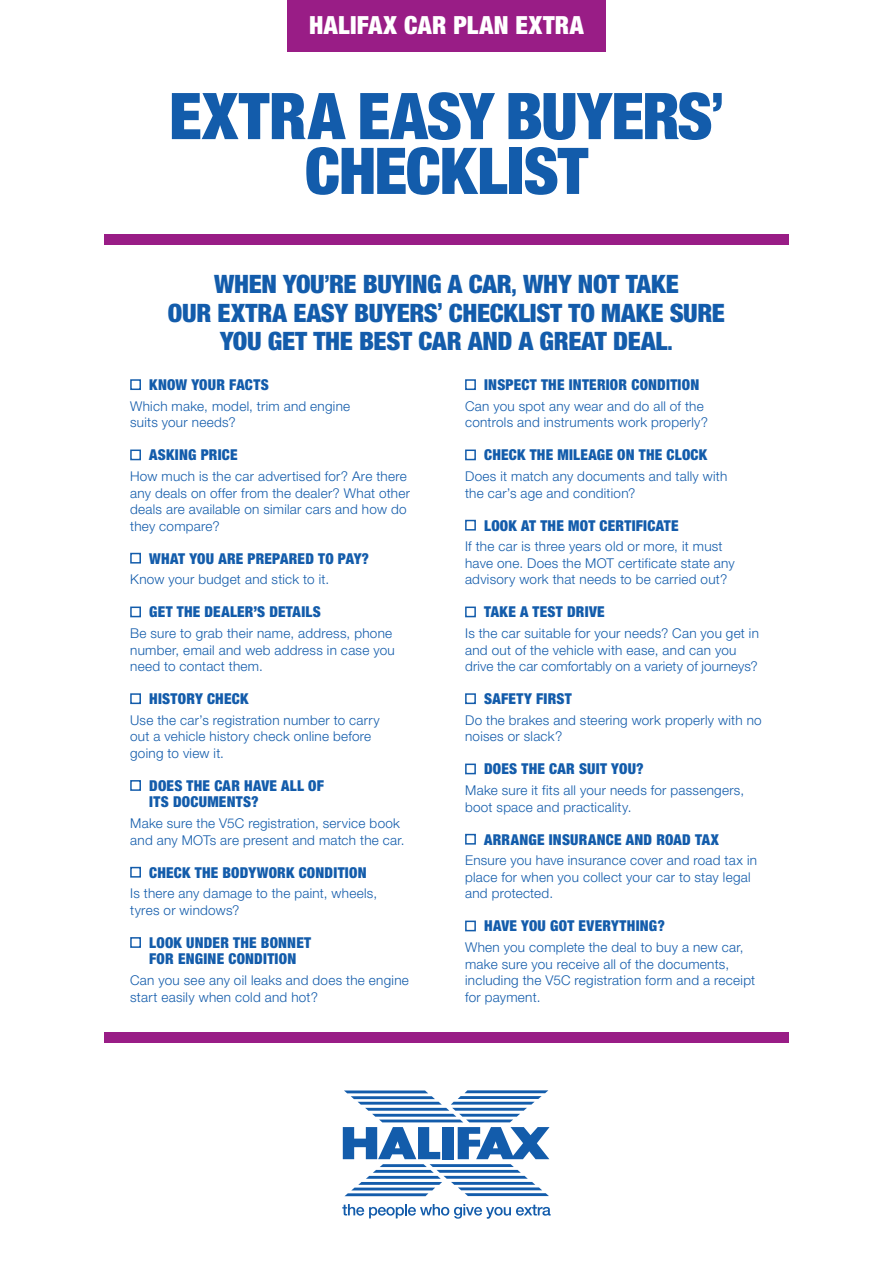
<style>
.page{position:relative;width:893px;height:1263px;background:#fff}
.page>*{position:absolute;margin:0;border:0;box-sizing:border-box;transform-origin:0 0}
.t1{font:900 condensed 64.5px/54.8px "Helvetica Neue LT Std";letter-spacing:-.015em;color:#135cab;text-align:center}
.t2{font:900 condensed 25.35px/28.3px "Helvetica Neue LT Std";letter-spacing:-.01em;color:#135cab;text-align:center}
.t3{font:900 condensed 25.05px "Helvetica Neue LT Std";letter-spacing:.015em;color:#fff}
.t4{font:900 condensed 15px/16.5px "Helvetica Neue LT Std";letter-spacing:.015em;color:#135cab}
.t5{font:300 13.5px/16.5px "Helvetica Neue LT Std";letter-spacing:.02em;color:#135cab}
.s1{font-size:19.5px}
</style>
<div class="page">
<div style="left:287px;top:0;width:319px;height:51px;background:#991d86"></div>
<div style="left:104px;top:234px;width:685px;height:11px;background:#991d86"></div>
<div style="left:104px;top:1032px;width:685px;height:10px;background:#991d86"></div>
<div style="left:130px;top:379px;width:11px;height:11px;border:2px solid #135cab"></div>
<div style="left:130px;top:449px;width:11px;height:11px;border:2px solid #135cab"></div>
<div style="left:130px;top:553px;width:11px;height:10px;border:2px solid #135cab"></div>
<div style="left:130px;top:606px;width:11px;height:11px;border:2px solid #135cab"></div>
<div style="left:130px;top:693px;width:11px;height:11px;border:2px solid #135cab"></div>
<div style="left:130px;top:780px;width:11px;height:11px;border:2px solid #135cab"></div>
<div style="left:130px;top:867px;width:11px;height:11px;border:2px solid #135cab"></div>
<div style="left:130px;top:937px;width:11px;height:11px;border:2px solid #135cab"></div>
<div style="left:465px;top:379px;width:11px;height:11px;border:2px solid #135cab"></div>
<div style="left:465px;top:449px;width:11px;height:11px;border:2px solid #135cab"></div>
<div style="left:465px;top:520px;width:11px;height:10px;border:2px solid #135cab"></div>
<div style="left:465px;top:606px;width:11px;height:11px;border:2px solid #135cab"></div>
<div style="left:465px;top:693px;width:11px;height:11px;border:2px solid #135cab"></div>
<div style="left:465px;top:763px;width:11px;height:11px;border:2px solid #135cab"></div>
<div style="left:465px;top:834px;width:11px;height:11px;border:2px solid #135cab"></div>
<div style="left:465px;top:920px;width:11px;height:11px;border:2px solid #135cab"></div>
<svg style="left:342px;top:1204px;width:209px;height:15px"></svg>
<svg style="left:343px;top:1090px;width:207px;height:106px"></svg>
<p class="t3" style="left:309px;top:10px;width:276px">HALIFAX CAR PLAN EXTRA</p>
<p class="t1" style="left:169px;top:88px;width:556px">EXTRA EASY BUYERS<sup>’<br></sup>CHECKLIST</p>
<p class="t2" style="left:168px;top:270px;width:559px">WHEN YOU<sup>’</sup>RE BUYING A CAR<span class="s1">,</span> WHY NOT TAKE<br>OUR EXTRA EASY BUYERS<sup>’</sup> CHECKLIST TO MAKE SURE<br>YOU GET THE BEST CAR AND A GREAT DEAL<span class="s1">.</span></p>
<p class="t4" style="left:149px;top:376px;width:121px">KNOW YOUR FACTS</p>
<p class="t5" style="left:130px;top:397px;width:221px">Which make, model, trim and engine suits your needs?</p>
<p class="t4" style="left:149px;top:446px;width:90px">ASKING PRICE</p>
<p class="t5" style="left:130px;top:468px;width:281px">How much is the car advertised for? Are there any deals on offer from the dealer? What other deals are available on similar cars and how do they compare?</p>
<p class="t4" style="left:149px;top:550px;width:221px">WHAT YOU ARE PREPARED TO PAY?</p>
<p class="t5" style="left:130px;top:571px;width:200px">Know your budget and stick to it.</p>
<p class="t4" style="left:149px;top:603px;width:173px">GET THE DEALER’S DETAILS</p>
<p class="t5" style="left:130px;top:625px;width:266px">Be sure to grab their name, address, phone number, email and web address in case you need to contact them.</p>
<p class="t4" style="left:149px;top:690px;width:101px">HISTORY CHECK</p>
<p class="t5" style="left:130px;top:711px;width:251px">Use the car’s registration number to carry out a vehicle history check online before going to view it.</p>
<p class="t4" style="left:149px;top:777px;width:176px">DOES THE CAR HAVE ALL OF<br>ITS DOCUMENTS?</p>
<p class="t5" style="left:130px;top:815px;width:276px">Make sure the V5C registration, service book and any MOTs are present and match the car.</p>
<p class="t4" style="left:149px;top:864px;width:219px">CHECK THE BODYWORK CONDITION</p>
<p class="t5" style="left:130px;top:885px;width:248px">Is there any damage to the paint, wheels, tyres or windows?</p>
<p class="t4" style="left:149px;top:934px;width:163px">LOOK UNDER THE BONNET<br>FOR ENGINE CONDITION</p>
<p class="t5" style="left:130px;top:972px;width:280px">Can you see any oil leaks and does the engine start easily when cold and hot?</p>
<p class="t4" style="left:484px;top:376px;width:217px">INSPECT THE INTERIOR CONDITION</p>
<p class="t5" style="left:465px;top:397px;width:244px">Can you spot any wear and do all of the controls and instruments work properly?</p>
<p class="t4" style="left:484px;top:446px;width:225px">CHECK THE MILEAGE ON THE CLOCK</p>
<p class="t5" style="left:465px;top:468px;width:264px">Does it match any documents and tally with the car’s age and condition?</p>
<p class="t4" style="left:484px;top:517px;width:196px">LOOK AT THE MOT CERTIFICATE</p>
<p class="t5" style="left:465px;top:538px;width:271px">If the car is three years old or more, it must have one. Does the MOT certificate state any advisory work that needs to be carried out?</p>
<p class="t4" style="left:484px;top:603px;width:122px">TAKE A TEST DRIVE</p>
<p class="t5" style="left:465px;top:625px;width:295px">Is the car suitable for your needs? Can you get in and out of the vehicle with ease, and can you drive the car comfortably on a variety of journeys?</p>
<p class="t4" style="left:484px;top:690px;width:89px">SAFETY FIRST</p>
<p class="t5" style="left:465px;top:711px;width:298px">Do the brakes and steering work properly with no noises or slack?</p>
<p class="t4" style="left:484px;top:760px;width:161px">DOES THE CAR SUIT YOU?</p>
<p class="t5" style="left:465px;top:782px;width:281px">Make sure it fits all your needs for passengers, boot space and practicality.</p>
<p class="t4" style="left:484px;top:831px;width:236px">ARRANGE INSURANCE AND ROAD TAX</p>
<p class="t5" style="left:465px;top:852px;width:293px">Ensure you have insurance cover and road tax in place for when you collect your car to stay legal and protected.</p>
<p class="t4" style="left:484px;top:917px;width:182px">HAVE YOU GOT EVERYTHING?</p>
<p class="t5" style="left:465px;top:939px;width:292px">When you complete the deal to buy a new car, make sure you receive all of the documents, including the V5C registration form and a receipt for payment.</p>
</div>
